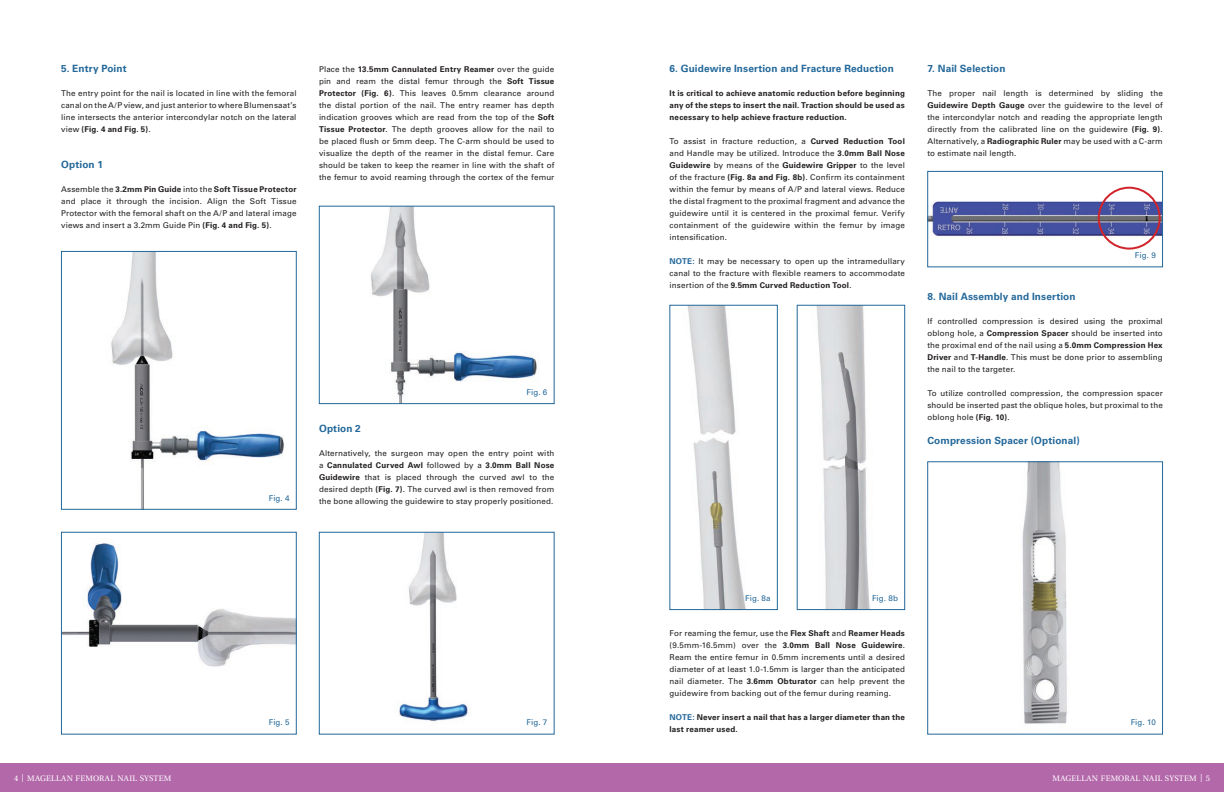
<style>
.page{position:relative;width:1224px;height:792px;background:#fff}
.page>*{position:absolute;margin:0;border:0;box-sizing:border-box;transform-origin:0 0}
.t1{font:700 10px "Univers";letter-spacing:.01em;color:#23689a}
.t2{font:8px/12px "Univers";letter-spacing:.015em;color:#231f20;text-align:justify}
.t3{font:700 8px/12px "Univers";letter-spacing:.02em;color:#231f20;text-align:justify}
.t4{font:8px "Utopia";letter-spacing:.03em;color:#fff}
.t5{font:8px "Univers";letter-spacing:.02em;color:#23689a}
.s1{font-weight:700}
.s2{font-weight:700;color:#23689a}
.s3{color:#23689a}
</style>
<div class="page">
<div style="left:0;top:764px;width:1224px;height:28px;background:#b368aa"></div>
<img style="left:111px;top:253px;width:173px;height:255px">
<div style="left:61px;top:251px;width:236px;height:259px;border:1px solid #23689a"></div>
<img style="left:63px;top:543px;width:232px;height:124px">
<div style="left:61px;top:532px;width:236px;height:202px;border:1px solid #23689a"></div>
<img style="left:371px;top:208px;width:166px;height:194px">
<div style="left:319px;top:206px;width:235px;height:198px;border:1px solid #23689a"></div>
<img style="left:399px;top:534px;width:69px;height:188px">
<div style="left:319px;top:532px;width:235px;height:202px;border:1px solid #23689a"></div>
<img style="left:688px;top:307px;width:58px;height:301px">
<div style="left:670px;top:305px;width:108px;height:305px;border:1px solid #23689a"></div>
<img style="left:816px;top:307px;width:54px;height:301px">
<div style="left:797px;top:305px;width:108px;height:305px;border:1px solid #23689a"></div>
<img style="left:929px;top:186px;width:232px;height:63px">
<div style="left:927px;top:171px;width:236px;height:96px;border:1px solid #23689a"></div>
<img style="left:1022px;top:464px;width:45px;height:260px">
<div style="left:927px;top:462px;width:236px;height:272px;border:1px solid #23689a"></div>
<div style="left:1098px;top:187px;width:63px;height:63px;border:2px solid #d1232a;border-radius:50%"></div>
<p class="t1" style="left:61px;top:63px;width:67px">5. Entry Point</p>
<p class="t2" style="left:61px;top:87px;width:237px">The entry point for the nail is located in line with the femoral canal on the A/P view, and just anterior to where Blumensaat’s line intersects the anterior intercondylar notch on the lateral view <span class="s1">(Fig. 4 and Fig. 5)</span>.</p>
<p class="t1" style="left:61px;top:159px;width:43px">Option 1</p>
<p class="t2" style="left:61px;top:183px;width:237px">Assemble the <span class="s1">3.2mm Pin Guide</span> into the <span class="s1">Soft Tissue Protector </span>and place it through the incision. Align the Soft Tissue Protector with the femoral shaft on the A/P and lateral image views and insert a 3.2mm Guide Pin <span class="s1">(Fig. 4 and Fig. 5)</span>.</p>
<p class="t2" style="left:319px;top:63px;width:237px">Place the <span class="s1">13.5mm Cannulated Entry Reamer</span> over the guide pin and ream the distal femur through the <span class="s1">Soft Tissue Protector (Fig. 6)</span>. This leaves 0.5mm clearance around the distal portion of the nail. The entry reamer has depth indication grooves which are read from the top of the <span class="s1">Soft Tissue Protector</span>. The depth grooves allow for the nail to be placed flush or 5mm deep. The C-arm should be used to visualize the depth of the reamer in the distal femur. Care should be taken to keep the reamer in line with the shaft of the femur to avoid reaming through the cortex of the femur</p>
<p class="t5" style="left:269px;top:493px;width:22px">Fig. 4</p>
<p class="t5" style="left:527px;top:387px;width:22px">Fig. 6</p>
<p class="t1" style="left:319px;top:423px;width:43px">Option 2</p>
<p class="t2" style="left:319px;top:447px;width:237px">Alternatively, the surgeon may open the entry point with a <span class="s1">Cannulated Curved Awl</span> followed by a <span class="s1">3.0mm Ball Nose Guidewire</span> that is placed through the curved awl to the desired depth <span class="s1">(Fig. 7)</span>. The curved awl is then removed from the bone allowing the guidewire to stay properly positioned.</p>
<p class="t5" style="left:269px;top:718px;width:22px">Fig. 5</p>
<p class="t5" style="left:527px;top:718px;width:22px">Fig. 7</p>
<p class="t1" style="left:670px;top:63px;width:226px">6. Guidewire Insertion and Fracture Reduction</p>
<p class="t3" style="left:670px;top:87px;width:237px">It is critical to achieve anatomic reduction before beginning any of the steps to insert the nail. Traction should be used as necessary to help achieve fracture reduction.</p>
<p class="t2" style="left:670px;top:135px;width:237px">To assist in fracture reduction, a <span class="s1">Curved Reduction Tool </span>and Handle may be utilized. Introduce the <span class="s1">3.0mm Ball Nose Guidewire</span> by means of the <span class="s1">Guidewire Gripper</span> to the level of the fracture <span class="s1">(Fig. 8a and Fig. 8b)</span>. Confirm its containment within the femur by means of A/P and lateral views. Reduce the distal fragment to the proximal fragment and advance the guidewire until it is centered in the proximal femur. Verify containment of the guidewire within the femur by image intensification.</p>
<p class="t2" style="left:670px;top:255px;width:237px"><span class="s2">NOTE:</span> It may be necessary to open up the intramedullary canal to the fracture with flexible reamers to accommodate insertion of the <span class="s1">9.5mm Curved Reduction Tool</span>.</p>
<p class="t1" style="left:927px;top:63px;width:80px">7. Nail Selection</p>
<p class="t2" style="left:927px;top:87px;width:237px">The proper nail length is determined by sliding the <span class="s1">Guidewire Depth Gauge</span> over the guidewire to the level of the intercondylar notch and reading the appropriate length directly from the calibrated line on the guidewire <span class="s1">(Fig. 9)</span>.<br>Alternatively, a <span class="s1">Radiographic Ruler</span> may be used with a C-arm to estimate nail length.</p>
<p class="t5" style="left:1135px;top:251px;width:22px">Fig. 9</p>
<p class="t1" style="left:927px;top:291px;width:150px">8. Nail Assembly and Insertion</p>
<p class="t2" style="left:927px;top:315px;width:237px">If controlled compression is desired using the proximal oblong hole, a <span class="s1">Compression Spacer</span> should be inserted into the proximal end of the nail using a <span class="s1">5.0mm Compression Hex Driver</span> and <span class="s1">T-Handle</span>. This must be done prior to assembling the nail to the targeter.</p>
<p class="t2" style="left:927px;top:387px;width:237px">To utilize controlled compression, the compression spacer should be inserted past the oblique holes, but proximal to the oblong hole <span class="s1">(Fig. 10)</span>.</p>
<p class="t1" style="left:927px;top:435px;width:154px">Compression Spacer (Optional)</p>
<p class="t5" style="left:745px;top:593px;width:27px">Fig. 8a</p>
<p class="t5" style="left:872px;top:593px;width:27px">Fig. 8b</p>
<p class="t2" style="left:670px;top:627px;width:237px">For reaming the femur, use the <span class="s1">Flex Shaft</span> and <span class="s1">Reamer Heads </span>(9.5mm-16.5mm) over the <span class="s1">3.0mm Ball Nose Guidewire</span>.<br>Ream the entire femur in 0.5mm increments until a desired diameter of at least 1.0-1.5mm is larger than the anticipated nail diameter. The <span class="s1">3.6mm Obturator</span> can help prevent the guidewire from backing out of the femur during reaming.</p>
<p class="t3" style="left:670px;top:711px;width:237px"><span class="s3">NOTE:</span> Never insert a nail that has a larger diameter than the last reamer used.</p>
<p class="t5" style="left:1131px;top:718px;width:27px">Fig. 10</p>
<p class="t4" style="left:14px;top:774px;width:159px">4 | MAGELLAN FEMORAL NAIL SYSTEM</p>
<p class="t4" style="left:1052px;top:774px;width:159px">MAGELLAN FEMORAL NAIL SYSTEM | 5</p>
</div>
